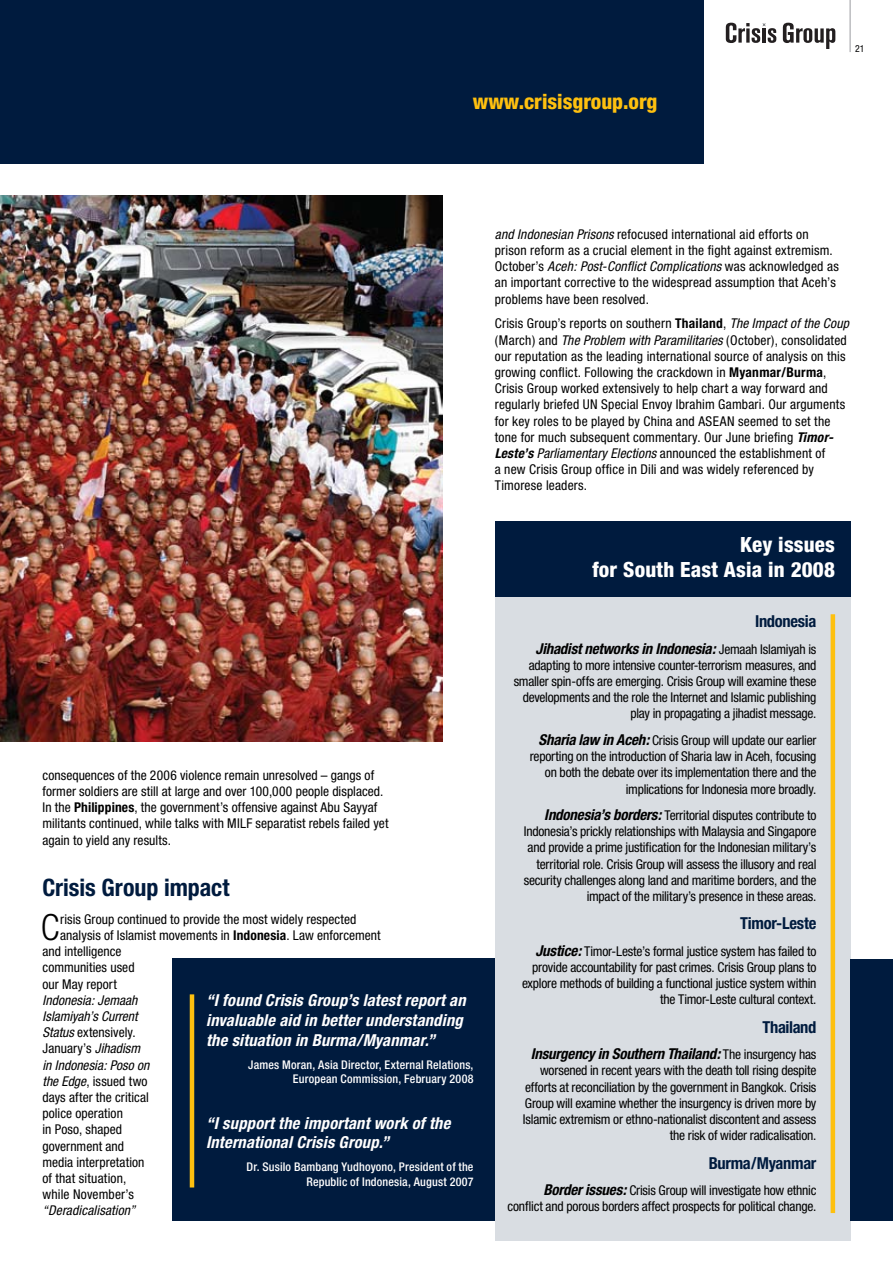
<style>
.page{position:relative;width:893px;height:1263px;background:#fff}
.page>*{position:absolute;margin:0;border:0;box-sizing:border-box;transform-origin:0 0}
.t1{font:300 condensed 36.15px "Helvetica Neue";color:#000}
.t2{font:700 condensed 24px "Helvetica Neue";letter-spacing:-.005em;color:#001b3e}
.t3{font:800 condensed 21px/25.2px "Helvetica Neue";letter-spacing:.01em;color:#fff;text-align:right}
.t4{font:800 condensed 21px "Helvetica Neue";color:#fec00f}
.t5{font:italic 700 condensed 16.5px/19.8px "Helvetica Neue";letter-spacing:.015em;color:#fff}
.t6{font:700 condensed 16.5px "Helvetica Neue";letter-spacing:-.02em;color:#001b3e}
.t7{font:italic 700 condensed 15px "Helvetica Neue";letter-spacing:-.015em;color:#000}
.t8{font:condensed 13.5px/16.2px "Helvetica Neue";letter-spacing:-.005em;color:#000;text-align:right}
.t9{font:condensed 13.5px/16.2px "Helvetica Neue";letter-spacing:.015em;color:#000}
.t10{font:italic condensed 13.5px "Helvetica Neue";letter-spacing:.01em;color:#000}
.t11{font:500 condensed 12px/14.4px "Helvetica Neue";letter-spacing:.015em;color:#fff;text-align:right}
.t12{font:condensed 9.75px "Helvetica Neue";color:#000}
.s1{font-style:italic}
.s2{font-weight:700}
.s3{font-weight:700;font-style:italic}
.s4{font-weight:400;font-style:normal;font-size:13.5px}
.s5{font-weight:700;font-style:italic;font-size:15px}
</style>
<div class="page">
<svg style="left:783px;top:23px;width:52px;height:26px"></svg>
<svg style="left:726px;top:23px;width:50px;height:20px"></svg>
<hr style="left:849px;top:0;width:2px;height:52px;background:#bcbdc0">
<div style="left:0;top:0;width:704px;height:164px;background:#001b3e"></div>
<div style="left:172px;top:958px;width:323px;height:262px;background:#001b3e"></div>
<img style="left:0;top:196px;width:442px;height:545px">
<div style="left:495px;top:575px;width:355px;height:665px;background:#d9dde2"></div>
<div style="left:495px;top:522px;width:355px;height:75px;background:#001b3e"></div>
<hr style="left:831px;top:614px;width:4px;height:599px;background:#fec00f">
<div style="left:850px;top:959px;width:43px;height:261px;background:#001b3e"></div>
<hr style="left:190px;top:994px;width:4px;height:193px;background:#fec00f">
<h3 class="t4" style="left:473px;top:89px;width:186px">www.crisisgroup.org</h3>
<p class="t12" style="left:855px;top:43px;width:11px">21</p>
<p class="t9" style="left:495px;top:226px;width:345px"><span class="s1">and Indonesian Prisons</span> refocused international aid efforts on prison reform as a crucial element in the fight against extremism.<br>October’s <span class="s1">Aceh: Post-Conflict Complications</span> was acknowledged as an important corrective to the widespread assumption that Aceh’s problems have been resolved.</p>
<p class="t9" style="left:495px;top:315px;width:356px">Crisis Group’s reports on southern <span class="s2">Thailand</span>, <span class="s1">The Impact of the Coup </span>(March) and <span class="s1">The Problem with Paramilitaries</span> (October), consolidated our reputation as the leading international source of analysis on this growing conflict. Following the crackdown in <span class="s2">Myanmar/Burma</span>, Crisis Group worked extensively to help chart a way forward and regularly briefed UN Special Envoy Ibrahim Gambari. Our arguments for key roles to be played by China and ASEAN seemed to set the tone for much subsequent commentary. Our June briefing <span class="s3">Timor-Leste’s</span> <span class="s1">Parliamentary Elections</span> announced the establishment of<br>a new Crisis Group office in Dili and was widely referenced by Timorese leaders.</p>
<p class="t8" style="left:43px;top:767px;width:347px;text-align:left">consequences of the 2006 violence remain unresolved – gangs of former soldiers are still at large and over 100,000 people displaced.<br>In the <span class="s2">Philippines</span>, the government’s offensive against Abu Sayyaf militants continued, while talks with MILF separatist rebels failed yet again to yield any results.</p>
<h2 class="t2" style="left:43px;top:873px;width:188px">Crisis Group impact</h2>
<h1 class="t1" style="left:41px;top:906px;width:20px">C</h1>
<p class="t8" style="left:60px;top:911px;width:298px">risis Group continued to provide the most widely respected</p>
<p class="t8" style="left:60px;top:927px;width:322px">analysis of Islamist movements in <span class="s2">Indonesia</span>. Law enforcement</p>
<p class="t8" style="left:43px;top:943px;width:81px">and intelligence</p>
<p class="t8" style="left:43px;top:959px;width:94px">communities used</p>
<p class="t8" style="left:43px;top:975px;width:76px">our May report</p>
<p class="t8" style="left:43px;top:992px;width:108px;text-align:left"><span class="s1">Indonesia: Jemaah<br>Islamiyah’s Current<br>Status</span> extensively.<br>January’s <span class="s1">Jihadism in Indonesia: Poso on the Edge</span>, issued two days after the critical police operation<br>in Poso, shaped government and media interpretation of that situation, while November’s</p>
<p class="t10" style="left:43px;top:1203px;width:94px">“Deradicalisation”</p>
<p class="t5" style="left:206px;top:990px;width:261px">“I found Crisis Group’s latest report an invaluable aid in better understanding the situation in Burma/Myanmar.”</p>
<p class="t11" style="left:248px;top:1057px;width:227px">James Moran, Asia Director, External Relations,<br>European Commission, February 2008</p>
<p class="t5" style="left:206px;top:1112px;width:246px">“I support the important work of the<br>International Crisis Group.”</p>
<p class="t11" style="left:246px;top:1160px;width:229px">Dr. Susilo Bambang Yudhoyono, President of the<br>Republic of Indonesia, August 2007</p>
<h3 class="t3" style="left:592px;top:532px;width:244px">Key issues<br>for South East Asia in 2008</h3>
<p class="t6" style="left:755px;top:611px;width:63px">Indonesia</p>
<p class="t7" style="left:536px;top:639px;width:282px">Jihadist networks in Indonesia: <span class="s4">Jemaah Islamiyah is</span></p>
<p class="t8" style="left:514px;top:657px;width:304px">adapting to more intensive counter-terrorism measures, and smaller spin-offs are emerging. Crisis Group will examine these developments and the role the Internet and Islamic publishing play in propagating a jihadist message.</p>
<p class="t8" style="left:530px;top:732px;width:288px"><span class="s5">Sharia law in Aceh:</span> Crisis Group will update our earlier reporting on the introduction of Sharia law in Aceh, focusing on both the debate over its implementation there and the implications for Indonesia more broadly.</p>
<p class="t8" style="left:524px;top:807px;width:294px"><span class="s5">Indonesia’s borders:</span> Territorial disputes contribute to Indonesia’s prickly relationships with Malaysia and Singapore and provide a prime justification for the Indonesian military’s territorial role. Crisis Group will assess the illusory and real security challenges along land and maritime borders, and the impact of the military’s presence in these areas.</p>
<p class="t6" style="left:740px;top:913px;width:78px">Timor-Leste</p>
<p class="t8" style="left:522px;top:943px;width:296px"><span class="s5">Justice:</span> Timor-Leste’s formal justice system has failed to provide accountability for past crimes. Crisis Group plans to explore methods of building a functional justice system within the Timor-Leste cultural context.</p>
<p class="t6" style="left:762px;top:1017px;width:56px">Thailand</p>
<p class="t7" style="left:531px;top:1045px;width:287px">Insurgency in Southern Thailand: <span class="s4">The insurgency has</span></p>
<p class="t8" style="left:523px;top:1062px;width:295px">worsened in recent years with the death toll rising despite efforts at reconciliation by the government in Bangkok. Crisis Group will examine whether the insurgency is driven more by Islamic extremism or ethno-nationalist discontent and assess the risk of wider radicalisation.</p>
<p class="t6" style="left:709px;top:1153px;width:109px">Burma/Myanmar</p>
<p class="t8" style="left:508px;top:1182px;width:310px"><span class="s5">Border issues:</span> Crisis Group will investigate how ethnic conflict and porous borders affect prospects for political change.</p>
</div>
